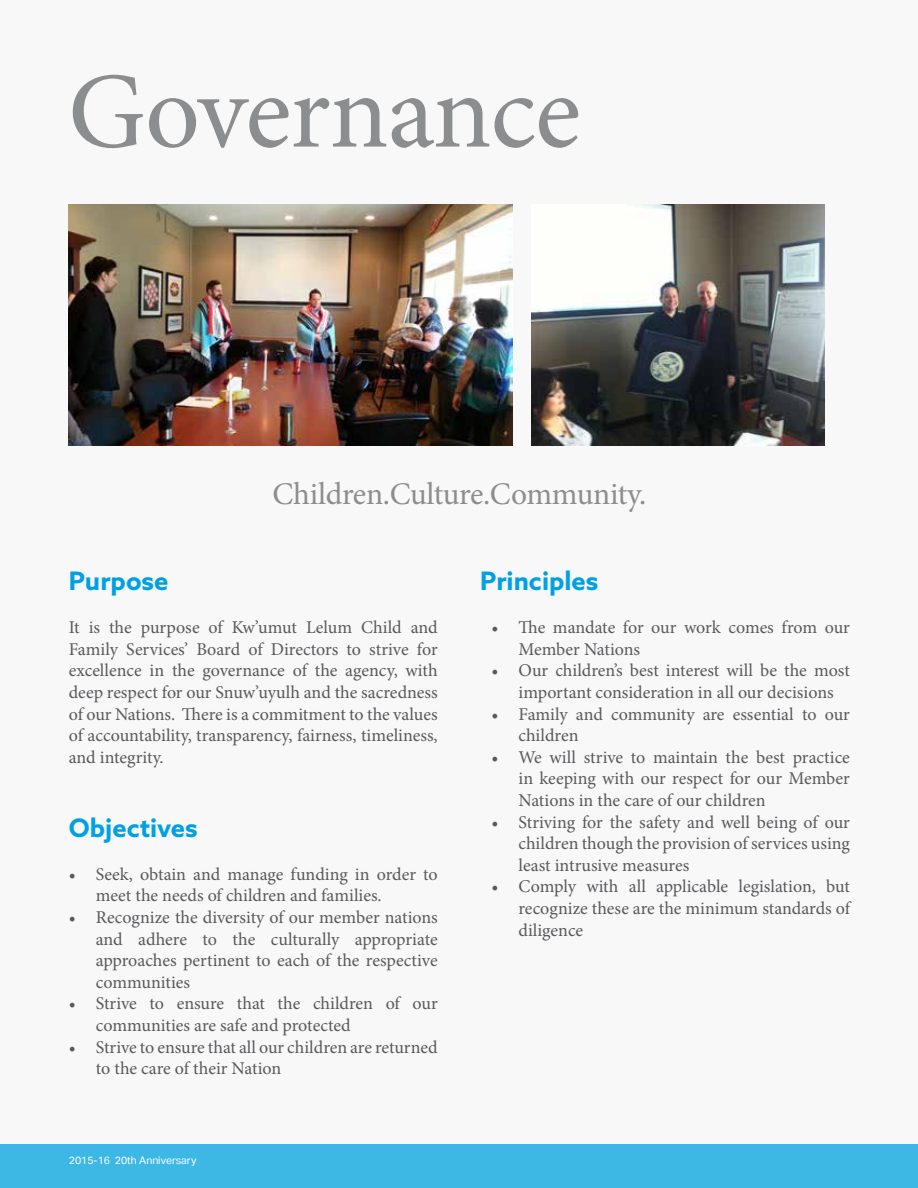
<style>
.page{position:relative;width:918px;height:1188px;background:#f8f8f9}
.page>*{position:absolute;margin:0;border:0;box-sizing:border-box;transform-origin:0 0}
.t1{font:108px "Minion Pro";letter-spacing:-.015em;color:#8b8d8e}
.t2{font:31.5px "Minion Pro";letter-spacing:-.01em;color:#8b8d8e}
.t3{font:700 25.5px "Azo Sans";color:#00a1e4}
.t4{font:18px/21.6px "Minion Pro";color:#58595b;text-align:justify}
.t5{font:10.5px "Aktiv Grotesk";color:#fff}
</style>
<div class="page">
<div style="left:0;top:1144px;width:918px;height:44px;background:#3db7e4"></div>
<img style="left:68px;top:204px;width:444px;height:241px">
<img style="left:531px;top:204px;width:294px;height:241px">
<h1 class="t1" style="left:68px;top:40px;width:514px">Governance</h1>
<h2 class="t2" style="left:272px;top:473px;width:375px">Children.Culture.Community.</h2>
<h3 class="t3" style="left:69px;top:564px;width:101px">Purpose</h3>
<p class="t4" style="left:69px;top:617px;width:370px">It is the purpose of Kw’umut Lelum Child and Family Services’ Board of Directors to strive for excellence in the governance of the agency, with deep respect for our Snuw’uyulh and the sacredness of our Nations. There is a commitment to the values of accountability, transparency, fairness, timeliness, and integrity.</p>
<h3 class="t3" style="left:69px;top:810px;width:131px">Objectives</h3>
<p class="t4" style="left:96px;top:863px;width:343px;text-indent:-27px">• Seek, obtain and manage funding in order to meet the needs of children and families.</p>
<p class="t4" style="left:96px;top:906px;width:343px;text-indent:-27px">• Recognize the diversity of our member nations and adhere to the culturally appropriate approaches pertinent to each of the respective communities</p>
<p class="t4" style="left:96px;top:993px;width:343px;text-indent:-27px">• Strive to ensure that the children of our communities are safe and protected</p>
<p class="t4" style="left:96px;top:1036px;width:343px;text-indent:-27px">• Strive to ensure that all our children are returned to the care of their Nation</p>
<p class="t5" style="left:69px;top:1154px;width:129px">2015‑16 20th Anniversary</p>
<h3 class="t3" style="left:480px;top:564px;width:120px">Principles</h3>
<p class="t4" style="left:519px;top:617px;width:333px;text-indent:-27px">• The mandate for our work comes from our<br>Member Nations</p>
<p class="t4" style="left:492px;top:660px;width:360px;text-align:center">• Our children’s best interest will be the most important consideration in all our decisions</p>
<p class="t4" style="left:519px;top:703px;width:333px;text-indent:-27px">• Family and community are essential to our children</p>
<p class="t4" style="left:519px;top:746px;width:333px;text-indent:-27px">• We will strive to maintain the best practice in keeping with our respect for our Member Nations in the care of our children</p>
<p class="t4" style="left:519px;top:811px;width:333px;text-indent:-27px">• Striving for the safety and well being of our children though the provision of services using least intrusive measures</p>
<p class="t4" style="left:519px;top:876px;width:333px;text-indent:-27px">• Comply with all applicable legislation, but recognize these are the minimum standards of diligence</p>
</div>
